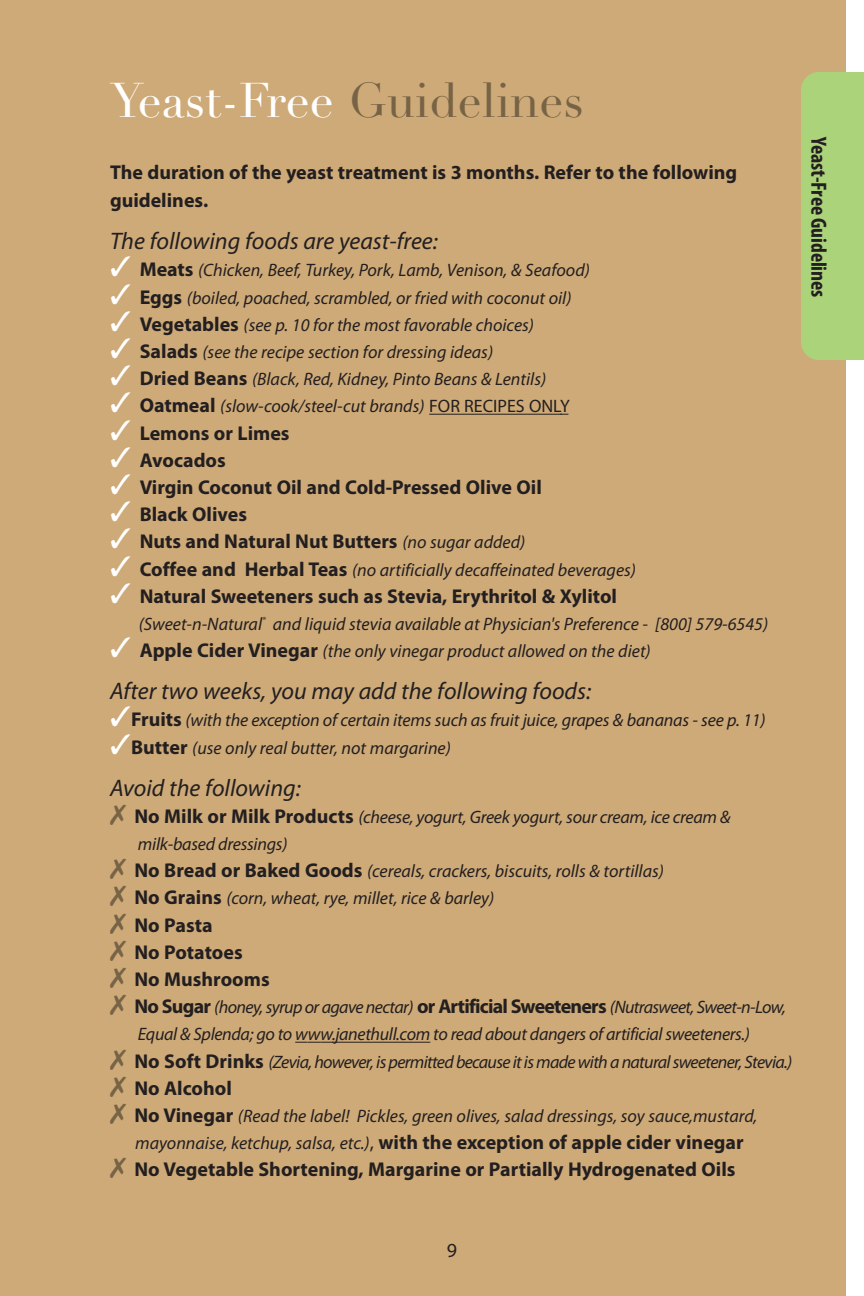
<style>
.page{position:relative;width:864px;height:1296px;background:#fff}
.page>*{position:absolute;margin:0;border:0;box-sizing:border-box;transform-origin:0 0}
.t1{font:48px "Didot";color:#fff}
.t2{font:italic 24px "Myriad Pro";color:#231f20}
.t3{font:700 condensed 22px "Myriad Pro";letter-spacing:-.01em;color:#231f20}
.t4{font:700 20px/27.2px "Myriad Pro";color:#231f20}
.t5{font:20px "Myriad Pro";color:#231f20}
.t6{font:italic 18px "Myriad Pro";color:#231f20}
.t7{font:italic 18px "Myriad Pro";letter-spacing:-.04em;color:#231f20}
.t8{font:italic 18px "Myriad Pro";letter-spacing:-.035em;color:#231f20}
.t9{font:italic 18px "Myriad Pro";letter-spacing:-.02em;color:#231f20}
.s1{color:#776345}
.s2{color:#fff}
.s3{font-weight:700;font-style:normal;font-size:20px}
.s4{font-style:normal}
.s5{font-weight:400;font-style:italic;font-size:18px}
.s6{font-weight:400}
</style>
<div class="page">
<div style="left:0;top:0;width:846px;height:1296px;background:#ceaa78"></div>
<hr style="left:429px;top:414px;width:133px;height:1px;background:#231f20">
<svg style="left:295px;top:1042px;width:37px;height:1px"></svg>
<hr style="left:332px;top:1042px;width:48px;height:1px;background:#231f20">
<svg style="left:380px;top:1042px;width:50px;height:1px"></svg>
<div style="left:801px;top:72px;width:63px;height:288px;background:#abd37a"></div>
<h1 class="t1" style="left:110px;top:72px;width:476px">Yeast-Free <span class="s1">Guidelines</span></h1>
<p class="t4" style="left:110px;top:160px;width:629px;line-height:28px">The duration of the yeast treatment is 3 months. Refer to the following guidelines.</p>
<h2 class="t2" style="left:110px;top:232px;width:329px">The following foods are yeast-free:</h2>
<p class="t6" style="left:110px;top:264px;width:481px"><span class="s2">✓</span> <span class="s3">Meats</span> (Chicken, Beef, Turkey, Pork, Lamb, Venison, &amp; Seafood)</p>
<p class="t6" style="left:110px;top:291px;width:463px"><span class="s2">✓</span> <span class="s3">Eggs</span> (boiled, poached, scrambled, or fried with coconut oil)</p>
<p class="t6" style="left:110px;top:318px;width:426px"><span class="s2">✓</span> <span class="s3">Vegetables</span> (see p. 10 for the most favorable choices)</p>
<p class="t6" style="left:110px;top:345px;width:385px"><span class="s2">✓</span> <span class="s3">Salads</span> (see the recipe section for dressing ideas)</p>
<p class="t6" style="left:110px;top:372px;width:438px"><span class="s2">✓</span> <span class="s3">Dried Beans</span> (Black, Red, Kidney, Pinto Beans &amp; Lentils)</p>
<p class="t6" style="left:110px;top:400px;width:461px"><span class="s2">✓</span> <span class="s3">Oatmeal</span> (slow-cook/steel-cut brands) <span class="s4">FOR RECIPES ONLY</span></p>
<p class="t4" style="left:110px;top:421px;width:181px"><span class="s2">✓</span> Lemons or Limes</p>
<p class="t4" style="left:110px;top:448px;width:117px"><span class="s2">✓</span> Avocados</p>
<p class="t4" style="left:110px;top:475px;width:433px"><span class="s2">✓</span> Virgin Coconut Oil and Cold-Pressed Olive Oil</p>
<p class="t4" style="left:110px;top:502px;width:139px"><span class="s2">✓</span> Black Olives</p>
<p class="t4" style="left:110px;top:530px;width:417px"><span class="s2">✓</span> Nuts and Natural Nut Butters <span class="s5">(no sugar added)</span></p>
<p class="t6" style="left:110px;top:563px;width:528px"><span class="s2">✓</span> <span class="s3">Coffee and Herbal Teas</span> (no artificially decaffeinated beverages)</p>
<p class="t4" style="left:110px;top:584px;width:509px"><span class="s2">✓</span> Natural Sweeteners such as Stevia, Erythritol &amp; Xylitol</p>
<p class="t6" style="left:139px;top:617px;width:631px">(Sweet-n-Natural<sup>®</sup> and liquid stevia available at Physician's Preference - [800] 579-6545)</p>
<p class="t6" style="left:110px;top:644px;width:542px"><span class="s2">✓</span> <span class="s3">Apple Cider Vinegar</span> (the only vinegar product allowed on the diet)</p>
<h2 class="t2" style="left:110px;top:682px;width:483px">After two weeks, you may add the following foods:</h2>
<p class="t6" style="left:110px;top:714px;width:657px"><span class="s2">✓</span><span class="s3">Fruits</span> (with the exception of certain items such as fruit juice, grapes &amp; bananas - see p. 11)</p>
<p class="t6" style="left:110px;top:741px;width:342px"><span class="s2">✓</span><span class="s3">Butter</span> (use only real butter, not margarine)</p>
<h2 class="t2" style="left:110px;top:779px;width:192px">Avoid the following:</h2>
<p class="t6" style="left:110px;top:810px;width:622px"><span class="s1">✗</span> <span class="s3">No Milk or Milk Products</span> (cheese, yogurt, Greek yogurt, sour cream, ice cream &amp;</p>
<p class="t6" style="left:138px;top:837px;width:151px">milk-based dressings)</p>
<p class="t6" style="left:110px;top:864px;width:556px"><span class="s1">✗</span> <span class="s3">No Bread or Baked Goods</span> (cereals, crackers, biscuits, rolls &amp; tortillas)</p>
<p class="t6" style="left:110px;top:892px;width:386px"><span class="s1">✗</span> <span class="s3">No Grains</span> (corn, wheat, rye, millet, rice &amp; barley)</p>
<p class="t4" style="left:110px;top:913px;width:161px"><span class="s1">✗</span> No Pasta<br><span class="s1">✗</span> No Potatoes<br><span class="s1">✗</span> No Mushrooms</p>
<p class="t8" style="left:110px;top:1000px;width:677px"><span class="s1">✗</span> <span class="s3">No Sugar</span> (honey, syrup or agave nectar) <span class="s3">or Artificial Sweeteners</span> (Nutrasweet, Sweet-n-Low,</p>
<p class="t9" style="left:138px;top:1028px;width:614px">Equal &amp; Splenda; go to www.janethull.com to read about dangers of artificial sweeteners.)</p>
<p class="t7" style="left:110px;top:1055px;width:684px"><span class="s1">✗</span> <span class="s3">No Soft Drinks</span> (Zevia, however, is permitted because it is made with a natural sweetener, Stevia.)</p>
<p class="t4" style="left:110px;top:1076px;width:123px"><span class="s1">✗</span> No Alcohol</p>
<p class="t6" style="left:110px;top:1109px;width:649px"><span class="s1">✗</span> <span class="s3">No Vinegar</span> (Read the label! Pickles, green olives, salad dressings, soy sauce,mustard,</p>
<p class="t4" style="left:110px;top:1130px;width:635px;text-indent:25px"><span class="s5">mayonnaise, ketchup, salsa, etc.)</span><span class="s6">,</span> with the exception of apple cider vinegar <span class="s1">✗</span> No Vegetable Shortening, Margarine or Partially Hydrogenated Oils</p>
<p class="t3" style="left:827px;top:137px;width:162px;rotate:90deg">Yeast-Free Guidelines</p>
<p class="t5" style="left:447px;top:1243px;width:12px">9</p>
</div>
